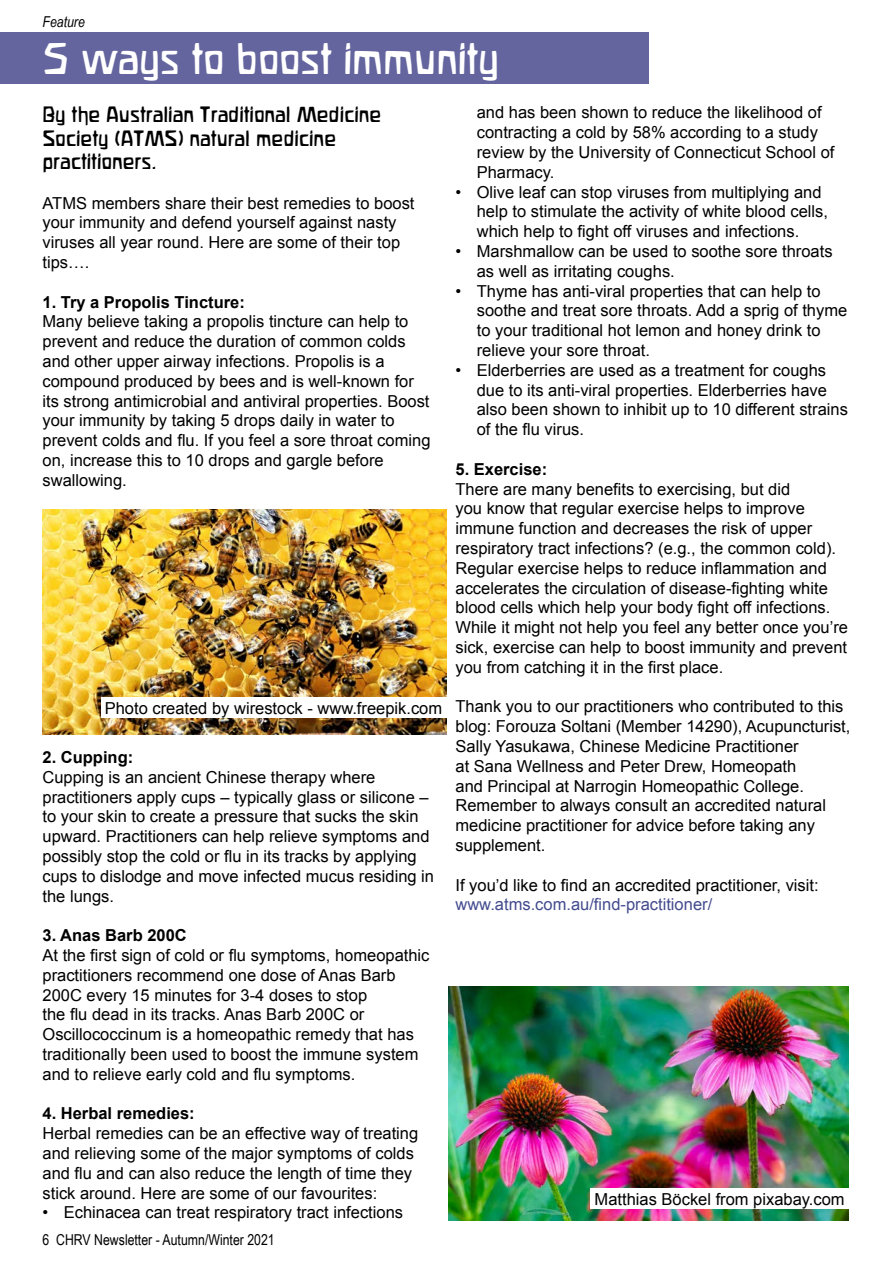
<style>
.page{position:relative;width:893px;height:1263px;background:#fff}
.page>*{position:absolute;margin:0;border:0;box-sizing:border-box;transform-origin:0 0}
.Heading_-_white{font:39px "Waldorfschrift";color:#fff}
.Sub_Heading_-_black{font:19.5px/23.4px "Waldorfschrift";color:#000}
.t1{font:16.5px/19.8px "Arial";color:#000}
.t2{font:700 16.5px "Arial";color:#000}
.t3{font:15px "Arial Narrow";color:#000}
.t4{font:italic 15px "Arial Narrow";color:#000}
.s1{color:#434b8e}
</style>
<div class="page">
<div style="left:0;top:33px;width:648px;height:51px;background:#64659e"></div>
<img style="left:448px;top:986px;width:401px;height:234px">
<div style="left:590px;top:1188px;width:259px;height:21px;background:#fff"></div>
<img style="left:43px;top:509px;width:403px;height:226px">
<div style="left:100px;top:697px;width:346px;height:21px;background:#fff"></div>
<p class="t4" style="left:43px;top:11px;width:44px">Feature</p>
<p class="Heading_-_white" style="left:43px;top:36px;width:458px">5 ways to boost immunity</p>
<p class="Sub_Heading_-_black" style="left:43px;top:103px;width:340px">By the Australian Traditional Medicine<br>Society (ATMS) natural medicine practitioners.</p>
<p class="t1" style="left:43px;top:193px;width:373px">ATMS members share their best remedies to boost your immunity and defend yourself against nasty viruses all year round. Here are some of their top tips….</p>
<p class="t2" style="left:43px;top:291px;width:204px">1. Try a Propolis Tincture:</p>
<p class="t1" style="left:43px;top:312px;width:389px">Many believe taking a propolis tincture can help to prevent and reduce the duration of common colds and other upper airway infections. Propolis is a compound produced by bees and is well-known for its strong antimicrobial and antiviral properties. Boost your immunity by taking 5 drops daily in water to prevent colds and flu. If you feel a sore throat coming on, increase this to 10 drops and gargle before swallowing.</p>
<p class="t1" style="left:477px;top:103px;width:359px">and has been shown to reduce the likelihood of contracting a cold by 58% according to a study review by the University of Connecticut School of Pharmacy.</p>
<p class="t1" style="left:477px;top:182px;width:353px;text-indent:-21px">• Olive leaf can stop viruses from multiplying and help to stimulate the activity of white blood cells, which help to fight off viruses and infections.</p>
<p class="t1" style="left:477px;top:241px;width:357px;text-indent:-21px">• Marshmallow can be used to soothe sore throats as well as irritating coughs.</p>
<p class="t1" style="left:477px;top:281px;width:372px;text-indent:-21px">• Thyme has anti-viral properties that can help to soothe and treat sore throats. Add a sprig of thyme to your traditional hot lemon and honey drink to relieve your sore throat.</p>
<p class="t1" style="left:477px;top:360px;width:373px;text-indent:-21px">• Elderberries are used as a treatment for coughs due to its anti-viral properties. Elderberries have also been shown to inhibit up to 10 different strains of the flu virus.</p>
<p class="t2" style="left:455px;top:458px;width:93px">5. Exercise:</p>
<p class="t1" style="left:455px;top:479px;width:394px">There are many benefits to exercising, but did<br>you know that regular exercise helps to improve immune function and decreases the risk of upper respiratory tract infections? (e.g., the common cold).<br>Regular exercise helps to reduce inflammation and accelerates the circulation of disease-fighting white blood cells which help your body fight off infections.<br>While it might not help you feel any better once you’re sick, exercise can help to boost immunity and prevent you from catching it in the first place.</p>
<p class="t1" style="left:455px;top:697px;width:396px">Thank you to our practitioners who contributed to this blog: Forouza Soltani (Member 14290), Acupuncturist, Sally Yasukawa, Chinese Medicine Practitioner<br>at Sana Wellness and Peter Drew, Homeopath<br>and Principal at Narrogin Homeopathic College.<br>Remember to always consult an accredited natural medicine practitioner for advice before taking any supplement.</p>
<p class="t1" style="left:455px;top:875px;width:365px">If you’d like to find an accredited practitioner, visit: <span class="s1">www.atms.com.au/find-practitioner/</span></p>
<p class="t1" style="left:105px;top:698px;width:339px">Photo created by wirestock - www.freepik.com</p>
<p class="t2" style="left:43px;top:746px;width:92px">2. Cupping:</p>
<p class="t1" style="left:43px;top:767px;width:393px">Cupping is an ancient Chinese therapy where practitioners apply cups – typically glass or silicone – to your skin to create a pressure that sucks the skin upward. Practitioners can help relieve symptoms and possibly stop the cold or flu in its tracks by applying cups to dislodge and move infected mucus residing in the lungs.</p>
<p class="t2" style="left:43px;top:924px;width:146px">3. Anas Barb 200C</p>
<p class="t1" style="left:43px;top:945px;width:388px">At the first sign of cold or flu symptoms, homeopathic practitioners recommend one dose of Anas Barb 200C every 15 minutes for 3-4 doses to stop<br>the flu dead in its tracks. Anas Barb 200C or Oscillococcinum is a homeopathic remedy that has traditionally been used to boost the immune system and to relieve early cold and flu symptoms.</p>
<p class="t2" style="left:43px;top:1103px;width:154px">4. Herbal remedies:</p>
<p class="t1" style="left:43px;top:1124px;width:377px">Herbal remedies can be an effective way of treating and relieving some of the major symptoms of colds and flu and can also reduce the length of time they stick around. Here are some of our favourites:</p>
<p class="t1" style="left:43px;top:1203px;width:362px">• Echinacea can treat respiratory tract infections</p>
<p class="t1" style="left:595px;top:1189px;width:252px">Matthias Böckel from pixabay.com</p>
<p class="t3" style="left:43px;top:1228px;width:234px">6 CHRV Newsletter - Autumn/Winter 2021</p>
</div>
